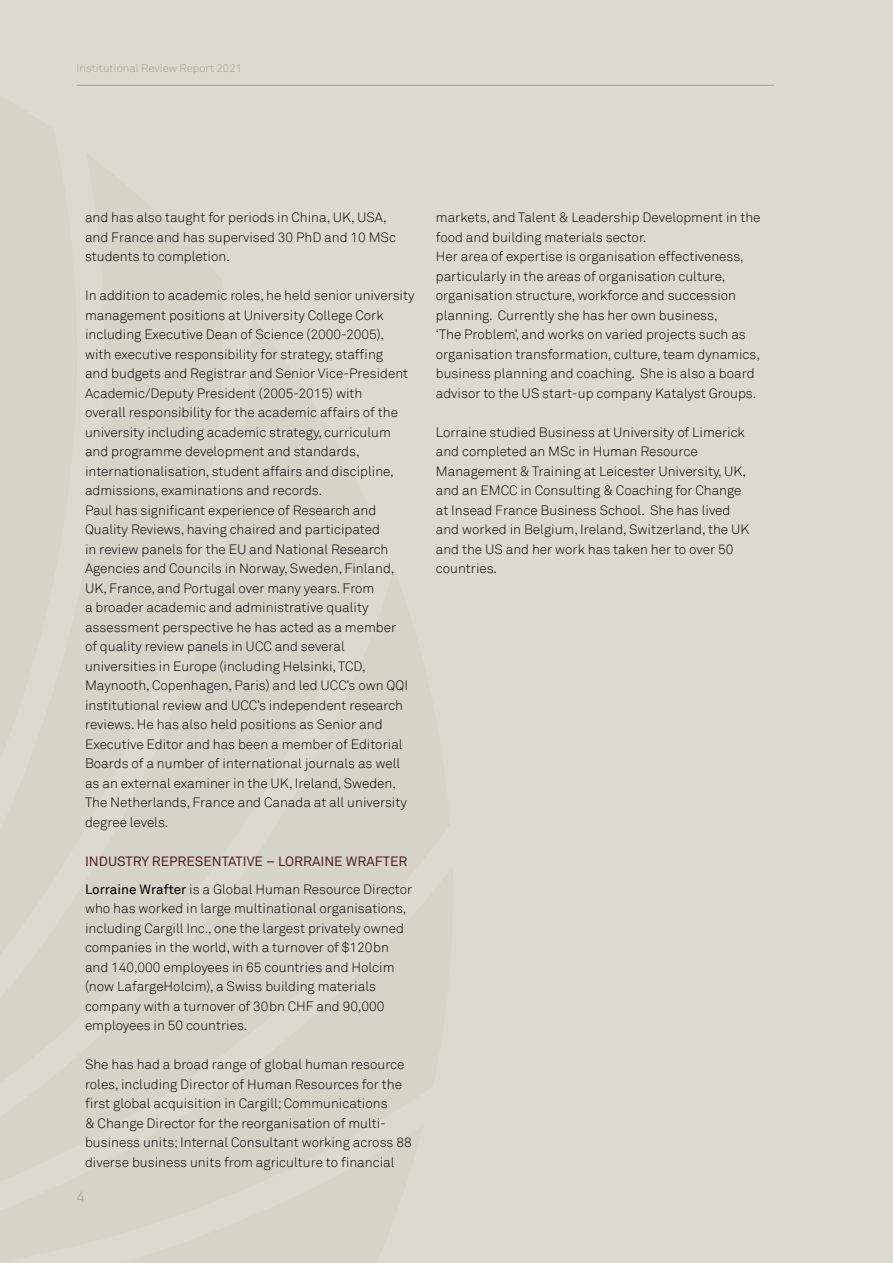
<style>
.page{position:relative;width:893px;height:1263px;background:#dcdacf}
.page>*{position:absolute;margin:0;border:0;box-sizing:border-box;transform-origin:0 0}
.t1{font:300 15px "Akkurat";color:#a9a287}
.t2{font:300 13.5px/19.5px "Akkurat";color:#000}
.t3{font:13.5px/28px "Akkurat";color:#551d2e}
.t4{font:300 11.25px "Akkurat";color:#a9a287}
.s1{color:#000}
.s2{font-weight:300;color:#000}
</style>
<div class="page">
<p class="t4" style="left:77px;top:61px;width:167px">Institutional Review Report 2021</p>
<p class="t2" style="left:85px;top:208px;width:312px">and has also taught for periods in China, UK, USA, and France and has supervised 30 PhD and 10 MSc students to completion.</p>
<p class="t2" style="left:85px;top:286px;width:331px">In addition to academic roles, he held senior university management positions at University College Cork including Executive Dean of Science (2000-2005),<br>with executive responsibility for strategy, staffing<br>and budgets and Registrar and Senior Vice-President Academic/Deputy President (2005-2015) with<br>overall responsibility for the academic affairs of the university including academic strategy, curriculum and programme development and standards, internationalisation, student affairs and discipline, admissions, examinations and records.<br>Paul has significant experience of Research and Quality Reviews, having chaired and participated<br>in review panels for the EU and National Research Agencies and Councils in Norway, Sweden, Finland, UK, France, and Portugal over many years. From<br>a broader academic and administrative quality assessment perspective he has acted as a member<br>of quality review panels in UCC and several universities in Europe (including Helsinki, TCD, Maynooth, Copenhagen, Paris) and led UCC’s own QQI institutional review and UCC’s independent research reviews. He has also held positions as Senior and Executive Editor and has been a member of Editorial Boards of a number of international journals as well as an external examiner in the UK, Ireland, Sweden, The Netherlands, France and Canada at all university degree levels.</p>
<p class="t3" style="left:85px;top:847px;width:329px">INDUSTRY REPRESENTATIVE – LORRAINE WRAFTER<br><span class="s1">Lorraine Wrafter</span> <span class="s2">is a Global Human Resource Director</span></p>
<p class="t2" style="left:85px;top:899px;width:323px">who has worked in large multinational organisations, including Cargill Inc., one the largest privately owned companies in the world, with a turnover of $120bn and 140,000 employees in 65 countries and Holcim (now LafargeHolcim), a Swiss building materials company with a turnover of 30bn CHF and 90,000 employees in 50 countries.</p>
<p class="t2" style="left:85px;top:1055px;width:328px">She has had a broad range of global human resource roles, including Director of Human Resources for the first global acquisition in Cargill; Communications<br>&amp; Change Director for the reorganisation of multi&shy;business units; Internal Consultant working across 88 diverse business units from agriculture to financial</p>
<p class="t1" style="left:77px;top:1187px;width:10px">4</p>
<p class="t2" style="left:436px;top:208px;width:326px">markets, and Talent &amp; Leadership Development in the food and building materials sector.<br>Her area of expertise is organisation effectiveness, particularly in the areas of organisation culture, organisation structure, workforce and succession planning. Currently she has her own business,<br>‘The Problem’, and works on varied projects such as organisation transformation, culture, team dynamics, business planning and coaching. She is also a board advisor to the US start-up company Katalyst Groups.</p>
<p class="t2" style="left:436px;top:422px;width:315px">Lorraine studied Business at University of Limerick and completed an MSc in Human Resource Management &amp; Training at Leicester University, UK, and an EMCC in Consulting &amp; Coaching for Change at Insead France Business School. She has lived and worked in Belgium, Ireland, Switzerland, the UK and the US and her work has taken her to over 50 countries.</p>
</div>
